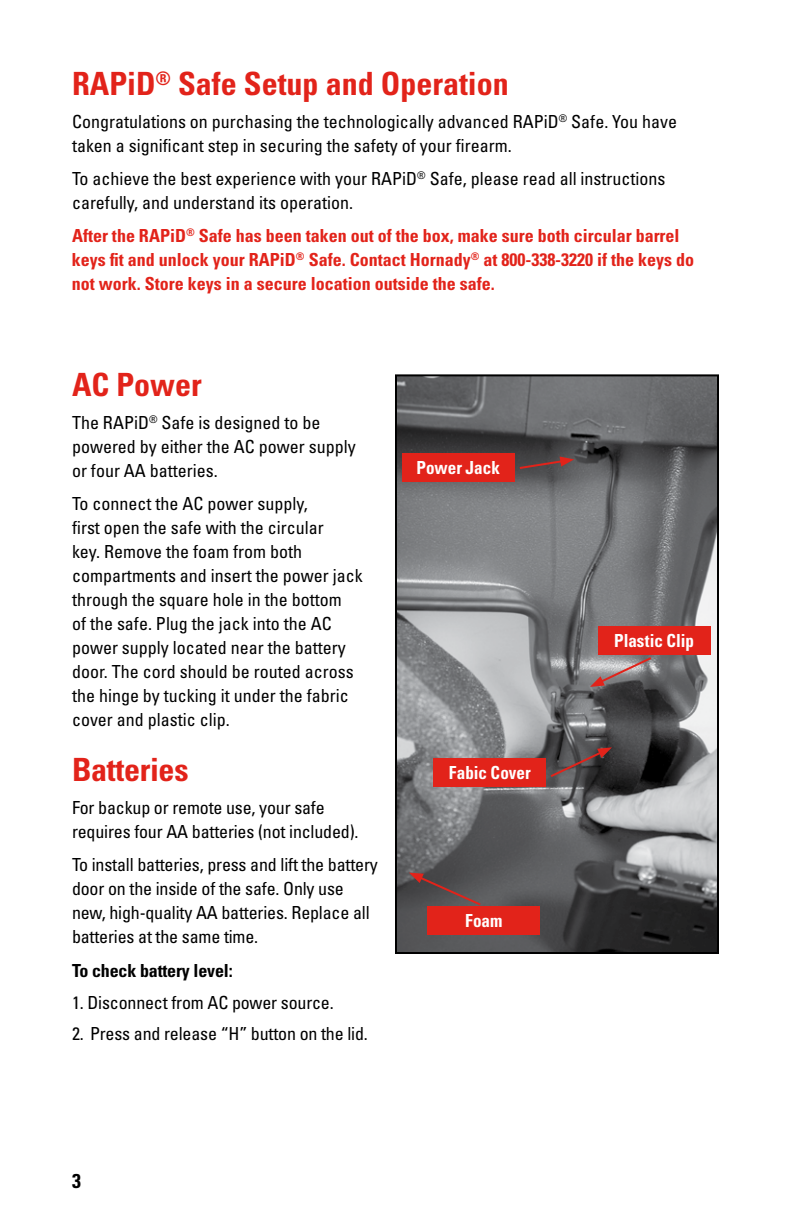
<style>
.page{position:relative;width:792px;height:1224px;background:#fff}
.page>*{position:absolute;margin:0;border:0;box-sizing:border-box;transform-origin:0 0}
.t1{font:700 condensed 32px "Univers LT Std";color:#e2231a}
.t2{font:700 condensed 20px "Univers LT Std";color:#000}
.t3{font:condensed 18px/24px "Univers LT Std";color:#000}
.t4{font:700 condensed 18px/24px "Univers LT Std";color:#e2231a}
.t5{font:700 condensed 18px "Univers LT Std";color:#fff;scale:.95 1}
.t6{font:700 condensed 18px "Univers LT Std";letter-spacing:-.01em;color:#000}
</style>
<div class="page">
<img style="left:398px;top:377px;width:318px;height:574px">
<div style="left:395px;top:374px;width:324px;height:580px;border:2px solid #000"></div>
<div style="left:427px;top:906px;width:113px;height:28px;background:#e2231a"></div>
<svg style="left:409px;top:873px;width:74px;height:34px"></svg>
<div style="left:402px;top:454px;width:113px;height:28px;background:#e2231a"></div>
<svg style="left:518px;top:457px;width:56px;height:13px"></svg>
<div style="left:598px;top:626px;width:112px;height:28px;background:#e2231a"></div>
<svg style="left:590px;top:655px;width:64px;height:32px"></svg>
<div style="left:433px;top:759px;width:113px;height:28px;background:#e2231a"></div>
<svg style="left:548px;top:747px;width:64px;height:32px"></svg>
<h1 class="t1" style="left:72px;top:64px;width:438px">RAPiD<sup>®</sup> Safe Setup and Operation</h1>
<p class="t3" style="left:72px;top:110px;width:607px">Congratulations on purchasing the technologically advanced RAPiD<sup>®</sup> Safe. You have taken a significant step in securing the safety of your firearm.</p>
<p class="t3" style="left:72px;top:167px;width:595px">To achieve the best experience with your RAPiD<sup>®</sup> Safe, please read all instructions carefully, and understand its operation.</p>
<p class="t4" style="left:72px;top:224px;width:624px">After the RAPiD<sup>®</sup> Safe has been taken out of the box, make sure both circular barrel keys fit and unlock your RAPiD<sup>®</sup> Safe. Contact Hornady<sup>®</sup> at 800-338-3220 if the keys do not work. Store keys in a secure location outside the safe.</p>
<h1 class="t1" style="left:72px;top:365px;width:131px">AC Power</h1>
<p class="t3" style="left:72px;top:410px;width:285px">The RAPiD<sup>®</sup> Safe is designed to be powered by either the AC power supply or four AA batteries.</p>
<p class="t3" style="left:72px;top:491px;width:292px">To connect the AC power supply,<br>first open the safe with the circular<br>key. Remove the foam from both compartments and insert the power jack through the square hole in the bottom<br>of the safe. Plug the jack into the AC power supply located near the battery door. The cord should be routed across the hinge by tucking it under the fabric cover and plastic clip.</p>
<h1 class="t1" style="left:72px;top:750px;width:118px">Batteries</h1>
<p class="t3" style="left:72px;top:795px;width:288px">For backup or remote use, your safe requires four AA batteries (not included).</p>
<p class="t3" style="left:72px;top:852px;width:307px">To install batteries, press and lift the battery door on the inside of the safe. Only use new, high-quality AA batteries. Replace all batteries at the same time.</p>
<p class="t6" style="left:72px;top:960px;width:162px">To check battery level:</p>
<p class="t3" style="left:72px;top:990px;width:263px">1. Disconnect from AC power source.</p>
<p class="t3" style="left:72px;top:1021px;width:297px">2. Press and release “H” button on the lid.</p>
<p class="t5" style="left:416px;top:457px;width:89px">Power Jack</p>
<p class="t5" style="left:449px;top:762px;width:88px">Fabic Cover</p>
<p class="t5" style="left:465px;top:909px;width:41px">Foam</p>
<p class="t2" style="left:72px;top:1169px;width:10px">3</p>
<p class="t5" style="left:614px;top:629px;width:86px">Plastic Clip</p>
</div>
